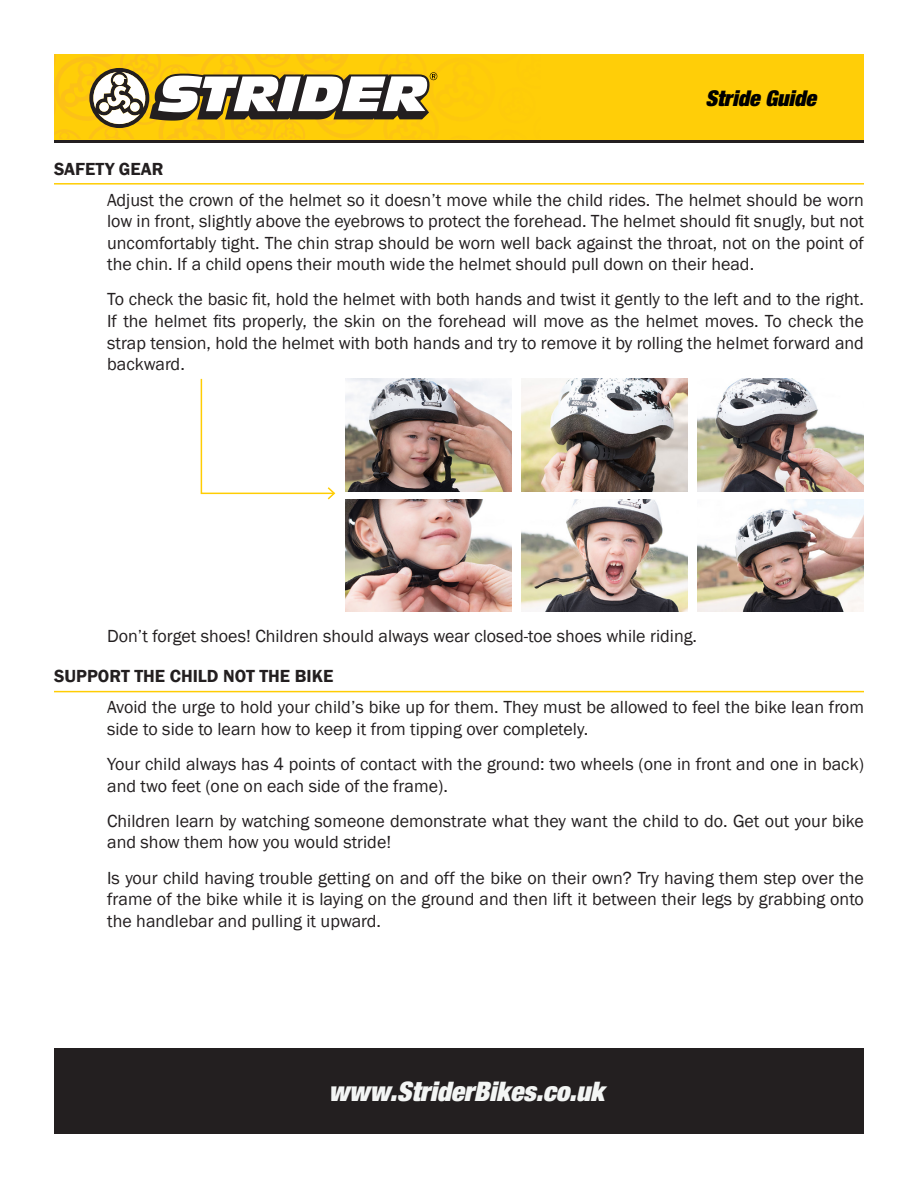
<style>
.page{position:relative;width:918px;height:1188px;background:#fff}
.page>*{position:absolute;margin:0;border:0;box-sizing:border-box;transform-origin:0 0}
.t1{font:italic 900 condensed 27px "Helvetica Neue LT Std";color:#f3f5f4}
.t2{font:italic 900 condensed 21.9px "Helvetica Neue LT Std";color:#000}
.t3{font:18px/21.6px "Franklin Gothic";color:#231f20;text-align:justify}
.t4{font:600 18px "Franklin Gothic";color:#231f20}
</style>
<div class="page">
<div style="left:54px;top:1049px;width:810px;height:85px;background:#231f20"></div>
<div style="left:54px;top:54px;width:810px;height:88px;background:#ffce08"></div>
<hr style="left:54px;top:140px;width:810px;height:2px;background:#231f20">
<svg style="left:54px;top:54px;width:384px;height:85px"></svg>
<hr style="left:54px;top:183px;width:810px;height:2px;background:#ffcd03">
<hr style="left:54px;top:691px;width:810px;height:1px;background:#ffcd03">
<svg style="left:200px;top:378px;width:136px;height:122px"></svg>
<img style="left:346px;top:379px;width:166px;height:112px">
<img style="left:346px;top:499px;width:166px;height:113px">
<img style="left:522px;top:379px;width:166px;height:112px">
<img style="left:522px;top:499px;width:166px;height:113px">
<img style="left:698px;top:379px;width:166px;height:112px">
<img style="left:698px;top:499px;width:166px;height:113px">
<p class="t4" style="left:54px;top:158px;width:111px">SAFETY GEAR</p>
<p class="t2" style="left:705px;top:84px;width:112px">Stride Guide</p>
<p class="t3" style="left:107px;top:189px;width:758px">Adjust the crown of the helmet so it doesn’t move while the child rides. The helmet should be worn low in front, slightly above the eyebrows to protect the forehead. The helmet should fit snugly, but not uncomfortably tight. The chin strap should be worn well back against the throat, not on the point of the chin. If a child opens their mouth wide the helmet should pull down on their head.</p>
<p class="t3" style="left:107px;top:289px;width:758px">To check the basic fit, hold the helmet with both hands and twist it gently to the left and to the right.<br>If the helmet fits properly, the skin on the forehead will move as the helmet moves. To check the strap tension, hold the helmet with both hands and try to remove it by rolling the helmet forward and backward.</p>
<p class="t3" style="left:107px;top:625px;width:591px">Don’t forget shoes! Children should always wear closed-toe shoes while riding.</p>
<p class="t4" style="left:54px;top:665px;width:281px">SUPPORT THE CHILD NOT THE BIKE</p>
<p class="t3" style="left:107px;top:697px;width:758px">Avoid the urge to hold your child’s bike up for them. They must be allowed to feel the bike lean from side to side to learn how to keep it from tipping over completely.</p>
<p class="t3" style="left:107px;top:754px;width:758px">Your child always has 4 points of contact with the ground: two wheels (one in front and one in back) and two feet (one on each side of the frame).</p>
<p class="t3" style="left:107px;top:810px;width:758px">Children learn by watching someone demonstrate what they want the child to do. Get out your bike and show them how you would stride!</p>
<p class="t3" style="left:107px;top:867px;width:758px">Is your child having trouble getting on and off the bike on their own? Try having them step over the frame of the bike while it is laying on the ground and then lift it between their legs by grabbing onto the handlebar and pulling it upward.</p>
<h1 class="t1" style="left:328px;top:1074px;width:277px">www.StriderBikes.co.uk</h1>
</div>
